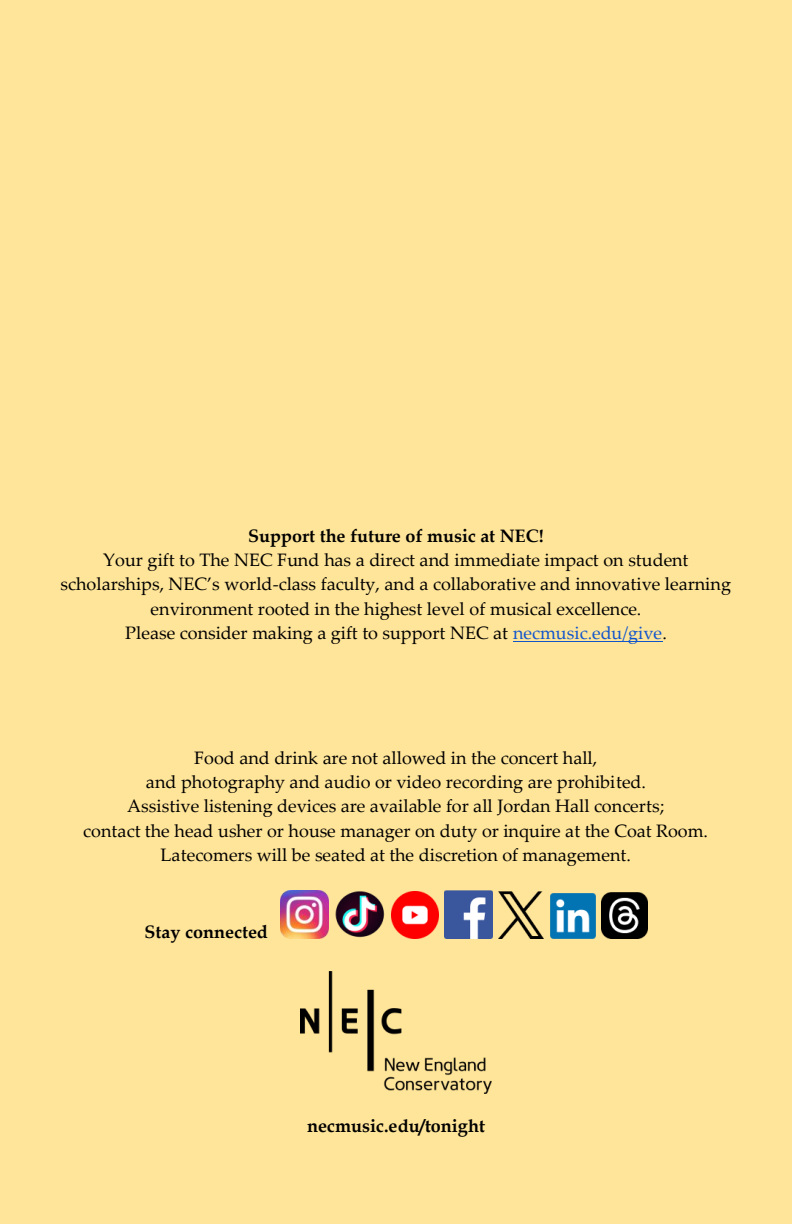
<style>
.page{position:relative;width:792px;height:1224px;background:#ffe599}
.page>*{position:absolute;margin:0;border:0;box-sizing:border-box;transform-origin:0 0}
.t1{font:18px/24.2px "Palatino Linotype";color:#000;text-align:center}
.t2{font:700 18px "Book Antiqua";color:#000}
.t3{font:700 18px "Palatino Linotype";color:#000}
.s1{font-weight:700}
.s2{color:#15c}
</style>
<div class="page">
<hr style="left:513px;top:641px;width:149px;height:1px;background:#15c">
<img style="left:280px;top:890px;width:48px;height:48px">
<img style="left:335px;top:891px;width:50px;height:47px">
<img style="left:391px;top:891px;width:47px;height:47px">
<img style="left:445px;top:890px;width:48px;height:48px">
<img style="left:499px;top:891px;width:45px;height:47px">
<img style="left:550px;top:893px;width:45px;height:45px">
<img style="left:601px;top:892px;width:46px;height:46px">
<img style="left:300px;top:971px;width:192px;height:122px">
<p class="t1" style="left:60px;top:526px;width:672px"><span class="s1">Support the future of music at NEC!<br></span>Your gift to The NEC Fund has a direct and immediate impact on student scholarships, NEC’s world-class faculty, and a collaborative and innovative learning environment rooted in the highest level of musical excellence.<br>Please consider making a gift to support NEC at <span class="s2">necmusic.edu/give</span>.</p>
<p class="t1" style="left:194px;top:747px;width:405px">Food and drink are not allowed in the concert hall,</p>
<p class="t1" style="left:83px;top:772px;width:626px">and photography and audio or video recording are prohibited.<br>Assistive listening devices are available for all Jordan Hall concerts;<br>contact the head usher or house manager on duty or inquire at the Coat Room.<br>Latecomers will be seated at the discretion of management.</p>
<p class="t3" style="left:145px;top:925px;width:125px">Stay connected</p>
<p class="t2" style="left:307px;top:1115px;width:179px">necmusic.edu/tonight</p>
</div>
